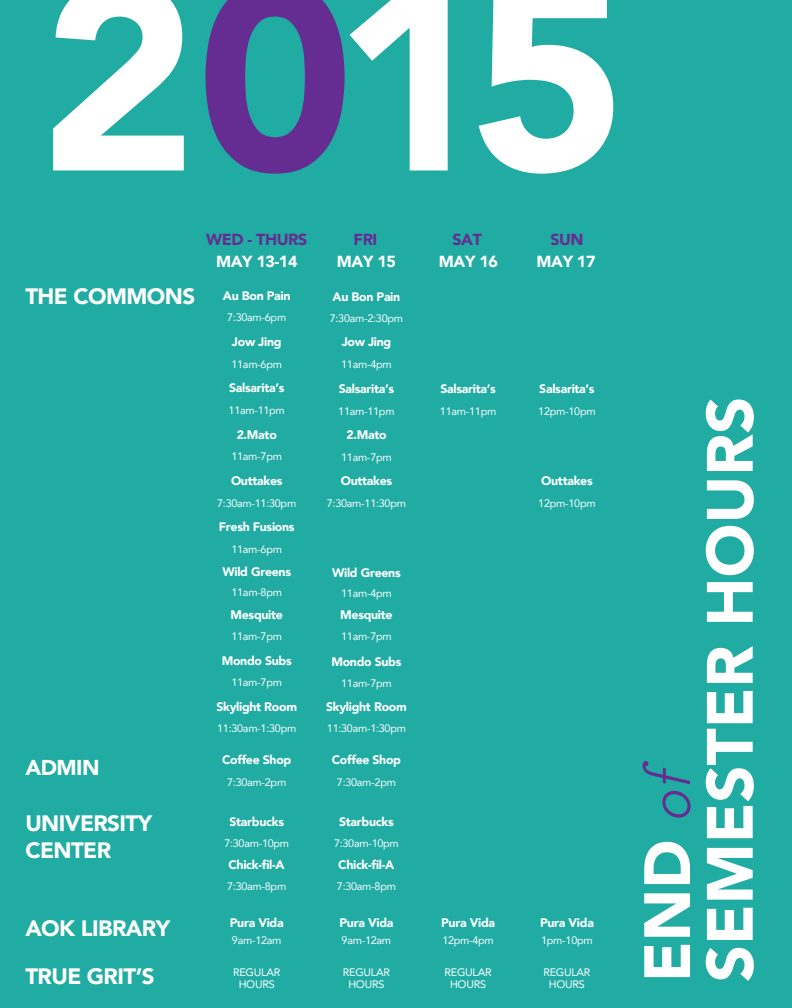
<style>
.page{position:relative;width:792px;height:1008px;background:#20aca3}
.page>*{position:absolute;margin:0;border:0;box-sizing:border-box;transform-origin:0 0}
.t1{font:900 264.45px "Avenir";color:#fff}
.t2{font:900 64.65px/62.6px "Avenir";color:#fff}
.t3{font:900 22.25px/26.7px "Avenir";letter-spacing:-.025em;color:#fff}
.t4{font:900 21.5px "Avenir";letter-spacing:-.025em;color:#fff}
.t5{font:900 16px "Avenir";letter-spacing:-.025em;color:#fff}
.t6{font:900 16px "Avenir";letter-spacing:-.025em;color:#652d91}
.t7{font:900 12.3px "Avenir";letter-spacing:-.025em;color:#fff}
.t8{font:10.85px/12px "Avenir";letter-spacing:-.025em;color:#fff;text-align:center}
.s1{color:#652d91}
.s2{font-family:"Archer Pro";font-weight:400;font-style:italic;color:#652d91}
</style>
<div class="page">
<h1 class="t1" style="left:40px;top:-148px;width:588px">2<span class="s1">0</span>15</h1>
<h3 class="t6" style="left:206px;top:225px;width:103px">WED - THURS</h3>
<h3 class="t6" style="left:354px;top:225px;width:25px">FRI</h3>
<h3 class="t6" style="left:452px;top:225px;width:31px">SAT</h3>
<h3 class="t6" style="left:550px;top:225px;width:35px">SUN</h3>
<h3 class="t5" style="left:216px;top:247px;width:83px">MAY 13-14</h3>
<h3 class="t5" style="left:337px;top:247px;width:61px">MAY 15</h3>
<h3 class="t5" style="left:439px;top:247px;width:61px">MAY 16</h3>
<h3 class="t5" style="left:537px;top:247px;width:61px">MAY 17</h3>
<h3 class="t3" style="left:25px;top:282px;width:267px">THE COMMONS <sup>Au</sup> <sup>Bon</sup> <sup>Pain</sup></h3>
<p class="t7" style="left:333px;top:286px;width:69px">Au Bon Pain</p>
<p class="t8" style="left:227px;top:311px;width:61px">7:30am-6pm</p>
<p class="t8" style="left:330px;top:312px;width:75px">7:30am-2:30pm</p>
<p class="t8" style="left:231px;top:358px;width:52px">11am-6pm</p>
<p class="t8" style="left:341px;top:358px;width:52px">11am-4pm</p>
<p class="t8" style="left:229px;top:404px;width:58px">11am-11pm</p>
<p class="t8" style="left:338px;top:404px;width:58px">11am-11pm</p>
<p class="t8" style="left:440px;top:404px;width:58px">11am-11pm</p>
<p class="t8" style="left:538px;top:404px;width:59px">12pm-10pm</p>
<p class="t8" style="left:231px;top:450px;width:52px">11am-7pm</p>
<p class="t8" style="left:341px;top:451px;width:52px">11am-7pm</p>
<p class="t8" style="left:217px;top:497px;width:81px">7:30am-11:30pm</p>
<p class="t8" style="left:327px;top:497px;width:81px">7:30am-11:30pm</p>
<p class="t8" style="left:538px;top:497px;width:59px">12pm-10pm</p>
<p class="t8" style="left:231px;top:542px;width:52px">11am-6pm</p>
<p class="t7" style="left:232px;top:331px;width:51px">Jow Jing</p>
<p class="t7" style="left:342px;top:332px;width:51px">Jow Jing</p>
<p class="t7" style="left:229px;top:377px;width:57px">Salsarita’s</p>
<p class="t7" style="left:339px;top:378px;width:57px">Salsarita’s</p>
<p class="t7" style="left:440px;top:378px;width:57px">Salsarita’s</p>
<p class="t7" style="left:539px;top:378px;width:57px">Salsarita’s</p>
<p class="t7" style="left:237px;top:424px;width:42px">2.Mato</p>
<p class="t7" style="left:346px;top:424px;width:42px">2.Mato</p>
<p class="t7" style="left:231px;top:470px;width:53px">Outtakes</p>
<p class="t7" style="left:341px;top:471px;width:53px">Outtakes</p>
<p class="t7" style="left:541px;top:471px;width:53px">Outtakes</p>
<p class="t7" style="left:219px;top:516px;width:77px">Fresh Fusions</p>
<p class="t7" style="left:222px;top:561px;width:70px">Wild Greens</p>
<p class="t7" style="left:332px;top:562px;width:70px">Wild Greens</p>
<p class="t8" style="left:231px;top:586px;width:52px">11am-8pm</p>
<p class="t8" style="left:341px;top:586px;width:52px">11am-4pm</p>
<p class="t7" style="left:231px;top:604px;width:54px">Mesquite</p>
<p class="t7" style="left:340px;top:605px;width:54px">Mesquite</p>
<p class="t7" style="left:222px;top:651px;width:72px">Mondo Subs</p>
<p class="t7" style="left:331px;top:651px;width:72px">Mondo Subs</p>
<p class="t8" style="left:231px;top:630px;width:52px">11am-7pm</p>
<p class="t8" style="left:341px;top:630px;width:52px">11am-7pm</p>
<p class="t8" style="left:231px;top:676px;width:52px">11am-7pm</p>
<p class="t8" style="left:341px;top:677px;width:52px">11am-7pm</p>
<p class="t7" style="left:216px;top:696px;width:82px">Skylight Room</p>
<p class="t8" style="left:217px;top:722px;width:81px">11:30am-1:30pm</p>
<p class="t7" style="left:326px;top:696px;width:82px">Skylight Room</p>
<p class="t8" style="left:327px;top:722px;width:81px">11:30am-1:30pm</p>
<h3 class="t4" style="left:25px;top:749px;width:76px">ADMIN</h3>
<p class="t7" style="left:222px;top:749px;width:71px">Coffee Shop</p>
<p class="t7" style="left:332px;top:749px;width:71px">Coffee Shop</p>
<p class="t8" style="left:227px;top:776px;width:61px">7:30am-2pm</p>
<p class="t8" style="left:337px;top:776px;width:61px">7:30am-2pm</p>
<p class="t7" style="left:229px;top:812px;width:56px">Starbucks</p>
<p class="t8" style="left:224px;top:837px;width:66px">7:30am-10pm</p>
<p class="t7" style="left:229px;top:854px;width:58px">Chick-fil-A</p>
<p class="t8" style="left:227px;top:880px;width:61px">7:30am-8pm</p>
<h3 class="t3" style="left:25px;top:810px;width:128px">UNIVERSITY<br>CENTER</h3>
<p class="t7" style="left:339px;top:812px;width:56px">Starbucks</p>
<p class="t8" style="left:334px;top:837px;width:66px">7:30am-10pm</p>
<p class="t7" style="left:338px;top:854px;width:58px">Chick-fil-A</p>
<p class="t8" style="left:337px;top:880px;width:61px">7:30am-8pm</p>
<h3 class="t3" style="left:25px;top:914px;width:146px">AOK LIBRARY</h3>
<p class="t7" style="left:230px;top:912px;width:55px">Pura Vida</p>
<p class="t7" style="left:339px;top:912px;width:55px">Pura Vida</p>
<p class="t7" style="left:441px;top:912px;width:55px">Pura Vida</p>
<p class="t7" style="left:540px;top:912px;width:55px">Pura Vida</p>
<p class="t8" style="left:232px;top:934px;width:51px">9am-12am</p>
<p class="t8" style="left:342px;top:934px;width:51px">9am-12am</p>
<p class="t8" style="left:442px;top:934px;width:53px">12pm-4pm</p>
<p class="t8" style="left:541px;top:934px;width:53px">1pm-10pm</p>
<h3 class="t3" style="left:25px;top:962px;width:131px">TRUE GRIT’S</h3>
<p class="t8" style="left:233px;top:966px;width:49px">REGULAR<br>HOURS</p>
<p class="t8" style="left:343px;top:966px;width:49px">REGULAR<br>HOURS</p>
<p class="t8" style="left:445px;top:966px;width:49px">REGULAR<br>HOURS</p>
<p class="t8" style="left:543px;top:966px;width:49px">REGULAR<br>HOURS</p>
<h2 class="t2" style="left:635px;top:982px;width:587px;rotate:-90deg">END <span class="s2">of<br></span>SEMESTER HOURS</h2>
</div>
